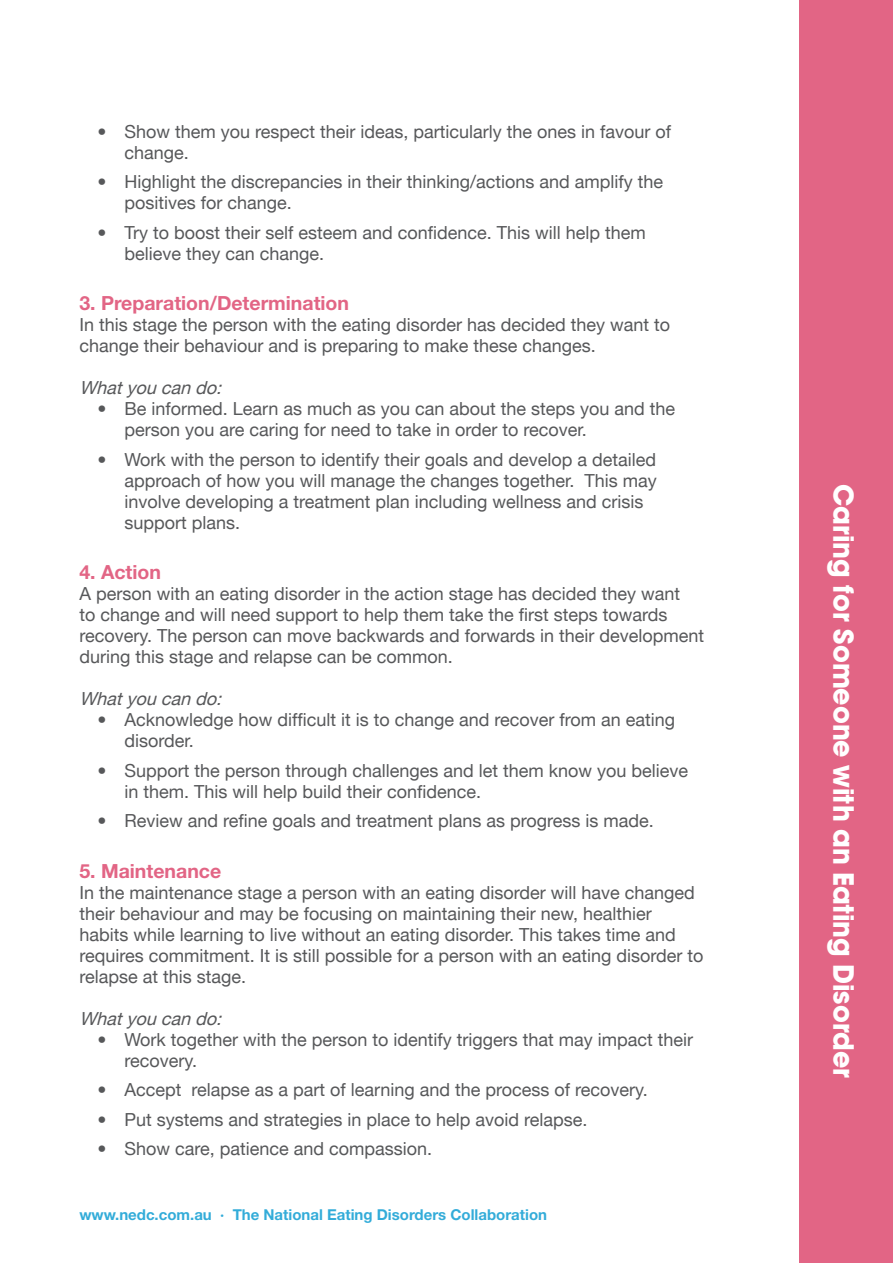
<style>
.page{position:relative;width:893px;height:1263px;background:#fff}
.page>*{position:absolute;margin:0;border:0;box-sizing:border-box;transform-origin:0 0}
.t1{font:30px "Avant Garde Md ITCTT Bold";color:#fff}
.t2{font:700 19.5px "Helvetica Neue LT Std";color:#e26585}
.t3{font:18px/21px "Helvetica Neue LT";color:#57585a}
.t4{font:italic 18px "Helvetica Neue LT";color:#57585a}
.t5{font:700 15px "Helvetica Neue LT Std";color:#33acd9}
</style>
<div class="page">
<div style="left:799px;top:0;width:94px;height:1263px;background:#e26585"></div>
<p class="t3" style="left:124px;top:120px;width:548px;text-indent:-27px">• Show them you respect their ideas, particularly the ones in favour of change.</p>
<p class="t3" style="left:124px;top:171px;width:540px;text-indent:-27px">• Highlight the discrepancies in their thinking/actions and amplify the positives for change.</p>
<p class="t3" style="left:124px;top:221px;width:523px;text-indent:-27px">• Try to boost their self esteem and confidence. This will help them believe they can change.</p>
<p class="t2" style="left:79px;top:291px;width:271px">3. Preparation/Determination</p>
<p class="t3" style="left:79px;top:314px;width:592px">In this stage the person with the eating disorder has decided they want to change their behaviour and is preparing to make these changes.</p>
<p class="t4" style="left:79px;top:377px;width:148px">Whatyou can do:</p>
<p class="t3" style="left:124px;top:398px;width:552px;text-indent:-27px">• Be informed. Learn as much as you can about the steps you and the person you are caring for need to take in order to recover.</p>
<p class="t3" style="left:124px;top:448px;width:534px;text-indent:-27px">• Work with the person to identify their goals and develop a detailed approach of how you will manage the changes together. This may involve developing a treatment plan including wellness and crisis support plans.</p>
<p class="t2" style="left:79px;top:560px;width:83px">4. Action</p>
<p class="t3" style="left:79px;top:583px;width:626px">A person with an eating disorder in the action stage has decided they want<br>to change and will need support to help them take the first steps towards recovery. The person can move backwards and forwards in their development during this stage and relapse can be common.</p>
<p class="t4" style="left:79px;top:688px;width:148px">Whatyou can do:</p>
<p class="t3" style="left:124px;top:709px;width:552px;text-indent:-27px">• Acknowledge how difficult it is to change and recover from an eating disorder.</p>
<p class="t3" style="left:124px;top:759px;width:565px;text-indent:-27px">• Support the person through challenges and let them know you believe in them. This will help build their confidence.</p>
<p class="t3" style="left:97px;top:810px;width:558px">• Review and refine goals and treatment plans as progress is made.</p>
<p class="t2" style="left:79px;top:859px;width:143px">5. Maintenance</p>
<p class="t3" style="left:79px;top:881px;width:626px">In the maintenance stage a person with an eating disorder will have changed their behaviour and may be focusing on maintaining their new, healthier habits while learning to live without an eating disorder. This takes time and requires commitment. It is still possible for a person with an eating disorder to relapse at this stage.</p>
<p class="t4" style="left:79px;top:1007px;width:148px">Whatyou can do:</p>
<p class="t3" style="left:124px;top:1028px;width:570px;text-indent:-27px">• Work together with the person to identify triggers that may impact their recovery.</p>
<p class="t3" style="left:97px;top:1079px;width:552px">• Accept relapse as a part of learning and the process of recovery.</p>
<p class="t3" style="left:97px;top:1108px;width:492px">• Put systems and strategies in place to help avoid relapse.</p>
<p class="t3" style="left:97px;top:1138px;width:336px">• Show care, patience and compassion.</p>
<p class="t5" style="left:79px;top:1205px;width:469px">www.nedc.com.au ∙ The National Eating Disorders Collaboration</p>
<p class="t1" style="left:862px;top:484px;width:595px;rotate:90deg">Caring for Someone with an Eating Disorder</p>
</div>
